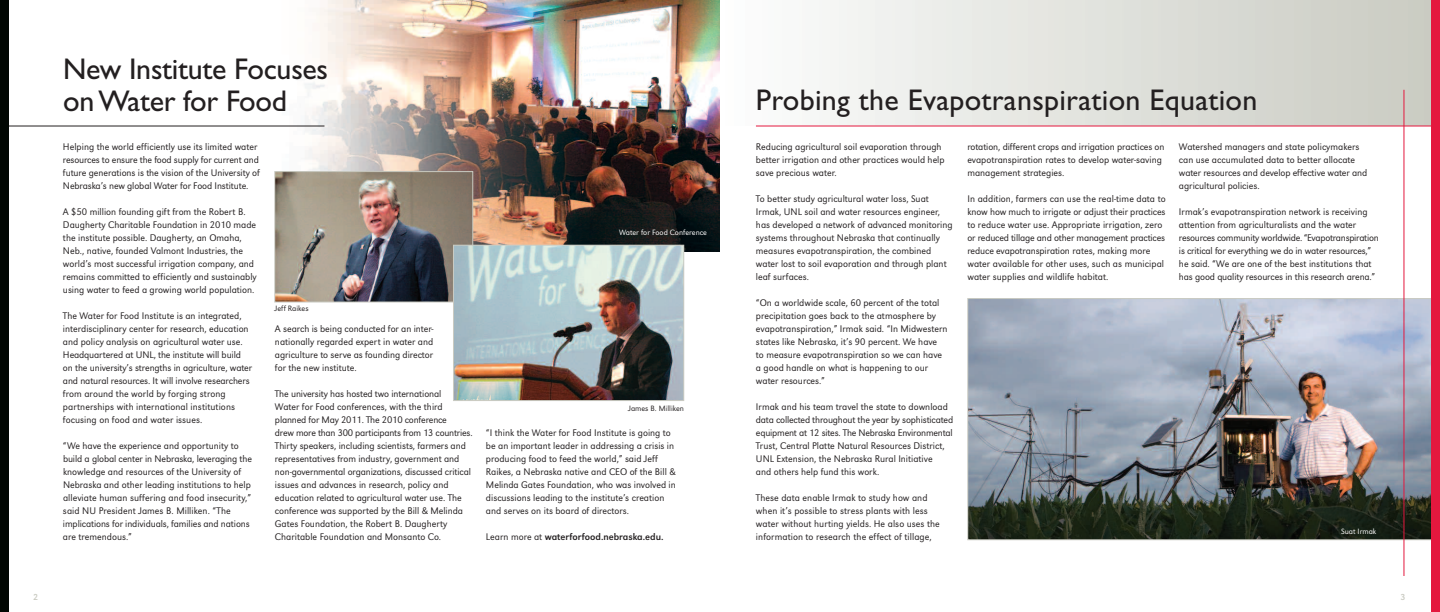
<style>
.page{position:relative;width:1440px;height:612px;background:#fff}
.page>*{position:absolute;margin:0;border:0;box-sizing:border-box;transform-origin:0 0}
.t1{font:30px "Gill Sans";letter-spacing:.01em;color:#231f20}
.t2{font:30px/31.7px "Gill Sans";letter-spacing:-.01em;color:#231f20}
.t3{font:300 10px/13px "URW Grotesk T";color:#231f20}
.t4{font:10px "URW Grotesk T";color:#231f20}
.t5{font:9px "URW Grotesk T";color:#cacbc2}
.t6{font:300 8px "URW Grotesk T";color:#fff}
.t7{font:300 8px "URW Grotesk T";color:#231f20}
.s1{font-weight:300}
</style>
<div class="page">
<img style="left:970px;top:300px;width:461px;height:238px">
<div style="left:968px;top:298px;width:472px;height:242px;border:1px solid #cacbc2"></div>
<div style="left:720px;top:0;width:720px;height:126px;background:linear-gradient(to right,#fcfdfd,#c9cac1)"></div>
<div style="left:1431px;top:0;width:9px;height:612px;background:#e4183e"></div>
<hr style="left:756px;top:126px;width:681px;height:1px;background:#e4183e">
<img style="left:274px;top:0;width:446px;height:252px">
<img style="left:276px;top:173px;width:195px;height:127px">
<div style="left:274px;top:171px;width:199px;height:131px;border:1px solid #cacbc2"></div>
<hr style="left:0;top:126px;width:324px;height:1px;background:#231f20">
<img style="left:455px;top:247px;width:227px;height:152px">
<div style="left:453px;top:245px;width:231px;height:156px;border:1px solid #cacbc2"></div>
<hr style="left:1403px;top:90px;width:1px;height:486px;background:#e4183e">
<div style="left:0;top:0;width:9px;height:612px;background:#010703"></div>
<p class="t5" style="left:33px;top:591px;width:7px">2</p>
<h1 class="t2" style="left:63px;top:56px;width:267px">New Institute Focuses onWater for Food</h1>
<p class="t3" style="left:63px;top:140px;width:198px">Helping the world efficiently use its limited water resources to ensure the food supply for current and future generations is the vision of the University of Nebraska’s new global Water for Food Institute.</p>
<p class="t3" style="left:63px;top:205px;width:195px">A $50 million founding gift from the Robert B.<br>Daugherty Charitable Foundation in 2010 made the institute possible. Daugherty, an Omaha, Neb., native, founded Valmont Industries, the world’s most successful irrigation company, and remains committed to efficiently and sustainably using water to feed a growing world population.</p>
<p class="t3" style="left:63px;top:309px;width:191px">The Water for Food Institute is an integrated, interdisciplinary center for research, education and policy analysis on agricultural water use.<br>Headquartered at UNL, the institute will build on the university’s strengths in agriculture, water and natural resources. It will involve researchers from around the world by forging strong partnerships with international institutions focusing on food and water issues.</p>
<p class="t3" style="left:63px;top:439px;width:191px">“We have the experience and opportunity to build a global center in Nebraska, leveraging the knowledge and resources of the University of Nebraska and other leading institutions to help alleviate human suffering and food insecurity,” said NU President James B. Milliken. “The implications for individuals, families and nations are tremendous.”</p>
<p class="t7" style="left:274px;top:304px;width:36px">Jeff Raikes</p>
<p class="t3" style="left:275px;top:322px;width:160px;text-align:justify">A search is being conducted for an inter&shy;nationally regarded expert in water and agriculture to serve as founding director for the new institute.</p>
<p class="t3" style="left:275px;top:387px;width:199px">The university has hosted two international<br>Water for Food conferences, with the third planned for May 2011. The 2010 conference<br>drew more than 300 participants from 13 countries.<br>Thirty speakers, including scientists, farmers and representatives from industry, government and non-governmental organizations, discussed critical issues and advances in research, policy and education related to agricultural water use. The conference was supported by the Bill &amp; Melinda Gates Foundation, the Robert B. Daugherty Charitable Foundation and Monsanto Co.</p>
<p class="t6" style="left:619px;top:228px;width:90px">Water for Food Conference</p>
<p class="t7" style="left:628px;top:403px;width:57px">James B. Milliken</p>
<p class="t3" style="left:486px;top:426px;width:191px">“I think the Water for Food Institute is going to be an important leader in addressing a crisis in producing food to feed the world,” said Jeff Raikes, a Nebraska native and CEO of the Bill &amp; Melinda Gates Foundation, who was involved in discussions leading to the institute’s creation and serves on its board of directors.</p>
<p class="t4" style="left:486px;top:530px;width:179px"><span class="s1">Learn more at</span> waterforfood.nebraska.edu.</p>
<h1 class="t1" style="left:756px;top:89px;width:503px">Probing the Evapotranspiration Equation</h1>
<p class="t3" style="left:1179px;top:140px;width:190px">Watershed managers and state policymakers can use accumulated data to better allocate water resources and develop effective water and agricultural policies.</p>
<p class="t3" style="left:1179px;top:205px;width:201px">Irmak’s evapotranspiration network is receiving attention from agriculturalists and the water resources community worldwide. “Evapotranspiration is critical for everything we do in water resources,” he said. “We are one of the best institutions that has good quality resources in this research arena.”</p>
<p class="t3" style="left:756px;top:140px;width:190px">Reducing agricultural soil evaporation through better irrigation and other practices would help save precious water.</p>
<p class="t3" style="left:756px;top:192px;width:198px">To better study agricultural water loss, Suat Irmak, UNL soil and water resources engineer, has developed a network of advanced monitoring systems throughout Nebraska that continually measures evapotranspiration, the combined water lost to soil evaporation and through plant leaf surfaces.</p>
<p class="t3" style="left:756px;top:296px;width:193px">“On a worldwide scale, 60 percent of the total precipitation goes back to the atmosphere by evapotranspiration,” Irmak said. “In Midwestern states like Nebraska, it’s 90 percent. We have to measure evapotranspiration so we can have a good handle on what is happening to our water resources.”</p>
<p class="t3" style="left:756px;top:400px;width:199px">Irmak and his team travel the state to download data collected throughout the year by sophisticated equipment at 12 sites. The Nebraska Environmental Trust, Central Platte Natural Resources District, UNL Extension, the Nebraska Rural Initiative<br>and others help fund this work.</p>
<p class="t3" style="left:756px;top:491px;width:185px">These data enable Irmak to study how and when it’s possible to stress plants with less water without hurting yields. He also uses the information to research the effect of tillage,</p>
<p class="t3" style="left:967px;top:140px;width:199px">rotation, different crops and irrigation practices on evapotranspiration rates to develop water-saving management strategies.</p>
<p class="t3" style="left:967px;top:192px;width:200px">In addition, farmers can use the real-time data to know how much to irrigate or adjust their practices to reduce water use. Appropriate irrigation, zero or reduced tillage and other management practices reduce evapotranspiration rates, making more water available for other uses, such as municipal water supplies and wildlife habitat.</p>
<p class="t6" style="left:1341px;top:526px;width:37px">Suat Irmak</p>
<p class="t5" style="left:1401px;top:591px;width:7px">3</p>
</div>
